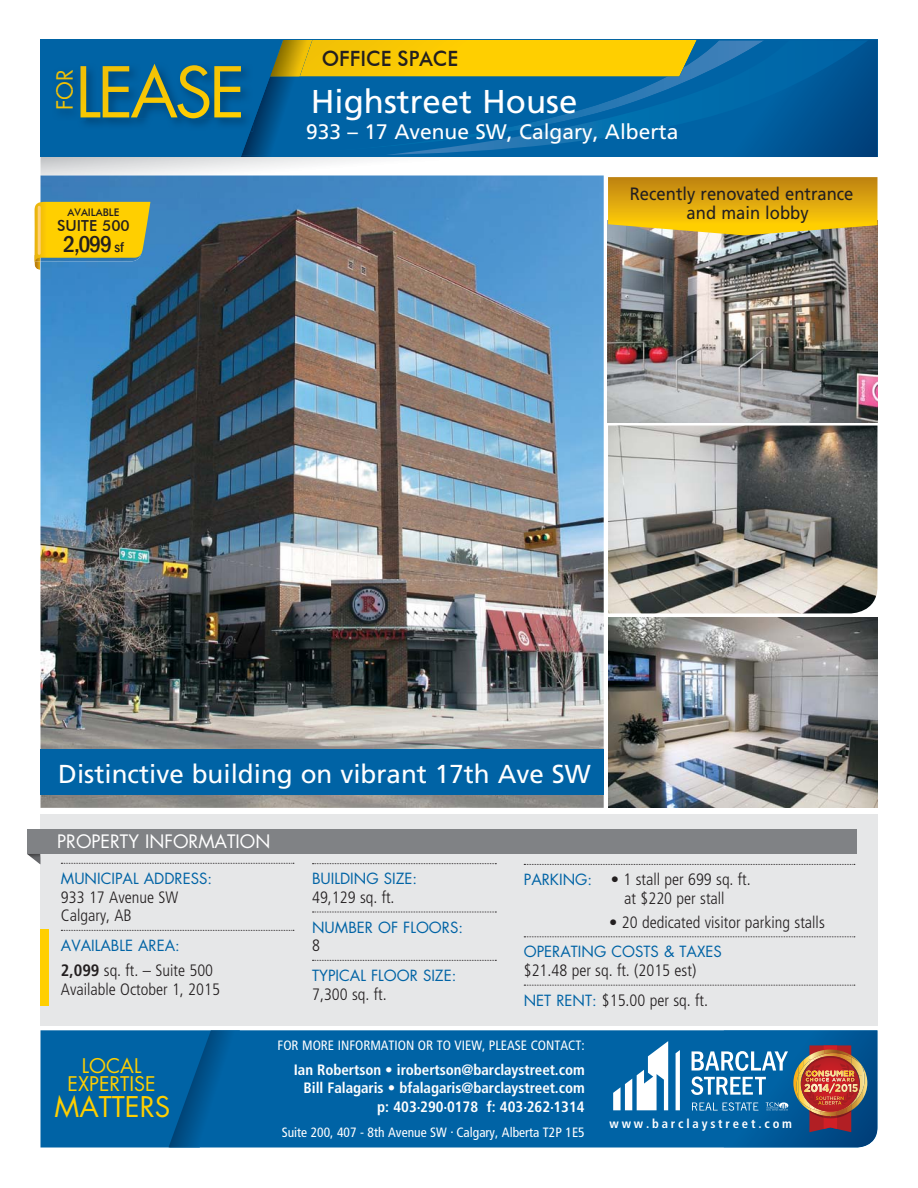
<style>
.page{position:relative;width:918px;height:1188px;background:#fff}
.page>*{position:absolute;margin:0;border:0;box-sizing:border-box;transform-origin:0 0}
.t1{font:33px "Frutiger";color:#fff}
.t2{font:27.75px "Futura";color:#ffcf00}
.t3{font:25.95px "Frutiger";color:#fff}
.t4{font:500 condensed 23.55px "Franklin Gothic";color:#231f20}
.t5{font:21.75px "Futura";color:#f4c405}
.t6{font:500 21.15px "Futura BT";color:#231f20;scale:.96 1}
.t7{font:21px "Frutiger";color:#fff}
.t8{font:19.65px "Futura";color:#ffcf00}
.t9{font:18px "Futura";color:#fff}
.t10{font:17.85px/18.5px "Frutiger";color:#231f20;scale:.93 1}
.t11{font:300 condensed 16.5px/18.8px "Frutiger";color:#231f20}
.t12{font:500 15.15px "Futura BT";color:#231f20}
.t13{font:700 condensed 15px/18px "Frutiger";letter-spacing:-.005em;color:#fff;text-align:right}
.t14{font:15px "Futura";color:#0063a5}
.t15{font:condensed 13.5px "Frutiger";color:#fff}
.t16{font:700 condensed 12.6px "Frutiger";letter-spacing:.225em;color:#fff}
.t17{font:500 10.5px "Futura BT";color:#231f20}
.s1{color:#f2c106}
.s2{color:#eebf07}
.s3{font-size:14.4px}
.s4{font-weight:700}
.s5{font-family:"Futura";font-weight:400;font-stretch:normal;font-size:15px;color:#0063a5}
</style>
<div class="page">
<img style="left:608px;top:270px;width:270px;height:153px">
<img style="left:40px;top:270px;width:564px;height:538px">
<svg style="left:35px;top:40px;width:843px;height:230px;background:#608989"></svg>
<hr style="left:38px;top:207px;width:3px;height:46px;background:#ffd074">
<div style="left:40px;top:1030px;width:651px;height:118px;background:#0063a5"></div>
<svg style="left:168px;top:1030px;width:72px;height:118px;background:#015e9c"></svg>
<svg style="left:676px;top:1050px;width:4px;height:60px"></svg>
<svg style="left:613px;top:1041px;width:55px;height:69px"></svg>
<svg style="left:691px;top:1030px;width:187px;height:118px;background:#40698f"></svg>
<div style="left:40px;top:814px;width:838px;height:212px;background:#e6e7e8"></div>
<div style="left:27px;top:829px;width:829px;height:25px;background:#808285"></div>
<svg style="left:27px;top:854px;width:13px;height:10px"></svg>
<svg style="left:61px;top:863px;width:233px;height:1px"></svg>
<svg style="left:61px;top:930px;width:233px;height:1px"></svg>
<div style="left:40px;top:930px;width:9px;height:76px;background:#ffcf00"></div>
<svg style="left:312px;top:863px;width:184px;height:1px"></svg>
<svg style="left:312px;top:912px;width:184px;height:1px"></svg>
<svg style="left:312px;top:960px;width:184px;height:1px"></svg>
<svg style="left:524px;top:864px;width:331px;height:1px"></svg>
<svg style="left:524px;top:936px;width:331px;height:1px"></svg>
<svg style="left:524px;top:985px;width:331px;height:1px"></svg>
<div style="left:40px;top:750px;width:564px;height:45px;background:#0063a5"></div>
<img style="left:608px;top:426px;width:270px;height:187px">
<img style="left:608px;top:618px;width:270px;height:190px">
<h3 class="t5" style="left:55px;top:110px;width:42px;rotate:-90deg">F<span class="s1">O</span><span class="s2">R</span></h3>
<p class="t17" style="left:68px;top:206px;width:53px">AVAILABLE</p>
<p class="t12" style="left:57px;top:216px;width:74px">SUITE 500</p>
<h3 class="t4" style="left:63px;top:230px;width:62px">2,099 <span class="s3">sf</span></h3>
<p class="t6" style="left:322px;top:45px;width:144px">OFFICE SPACE</p>
<h1 class="t1" style="left:311px;top:88px;width:268px">Highstreet House</h1>
<p class="t7" style="left:306px;top:123px;width:374px">933 – 17 Avenue SW, Calgary, Alberta</p>
<p class="t10" style="left:687px;top:186px;width:181px;text-indent:-57px">Recently renovated entrance and main lobby</p>
<h3 class="t3" style="left:58px;top:764px;width:534px">Distinctive building on vibrant 17th Ave SW</h3>
<p class="t9" style="left:57px;top:833px;width:215px">PROPERTY INFORMATION</p>
<p class="t14" style="left:61px;top:871px;width:153px">MUNICIPAL ADDRESS:</p>
<p class="t11" style="left:61px;top:889px;width:119px">933 17 Avenue SW<br>Calgary, AB</p>
<p class="t14" style="left:61px;top:938px;width:120px">AVAILABLE AREA:</p>
<p class="t11" style="left:61px;top:963px;width:161px"><span class="s4">2,099</span> sq. ft. – Suite 500<br>Available October 1, 2015</p>
<p class="t14" style="left:312px;top:872px;width:107px">BUILDING SIZE:</p>
<p class="t11" style="left:312px;top:889px;width:84px">49,129 sq. ft.</p>
<p class="t14" style="left:312px;top:920px;width:152px">NUMBER OF FLOORS:</p>
<p class="t11" style="left:312px;top:938px;width:9px">8</p>
<p class="t14" style="left:312px;top:968px;width:146px">TYPICAL FLOOR SIZE:</p>
<p class="t11" style="left:312px;top:986px;width:76px">7,300 sq. ft.</p>
<p class="t11" style="left:624px;top:871px;width:128px;text-indent:-101px"><span class="s5">PARKING:</span> • 1 stall per 699 sq. ft. at $220 per stall</p>
<p class="t11" style="left:609px;top:914px;width:217px">• 20 dedicated visitor parking stalls</p>
<p class="t14" style="left:524px;top:945px;width:200px">OPERATING COSTS &amp; TAXES</p>
<p class="t11" style="left:524px;top:957px;width:186px;line-height:29.5px">$21.48 per sq. ft. (2015 est)<br><span class="s5">NET RENT:</span> $15.00 per sq. ft.</p>
<p class="t8" style="left:82px;top:1056px;width:61px">LOCAL</p>
<h2 class="t2" style="left:54px;top:1094px;width:117px">MATTERS</h2>
<p class="t8" style="left:68px;top:1075px;width:90px">EXPERTISE</p>
<p class="t15" style="left:278px;top:1040px;width:309px">FOR MORE INFORMATION OR TO VIEW, PLEASE CONTACT:</p>
<p class="t13" style="left:294px;top:1062px;width:292px">Ian Robertson • irobertson@barclaystreet.com<br>Bill Falagaris • bfalagaris@barclaystreet.com</p>
<p class="t13" style="left:377px;top:1099px;width:209px">p: 403.290.0178 f: 403.262.1314</p>
<p class="t15" style="left:282px;top:1127px;width:304px">Suite 200, 407 - 8th Avenue SW . Calgary, Alberta T2P 1E5</p>
<p class="t16" style="left:610px;top:1119px;width:184px">www.barclaystreet.com</p>
</div>
